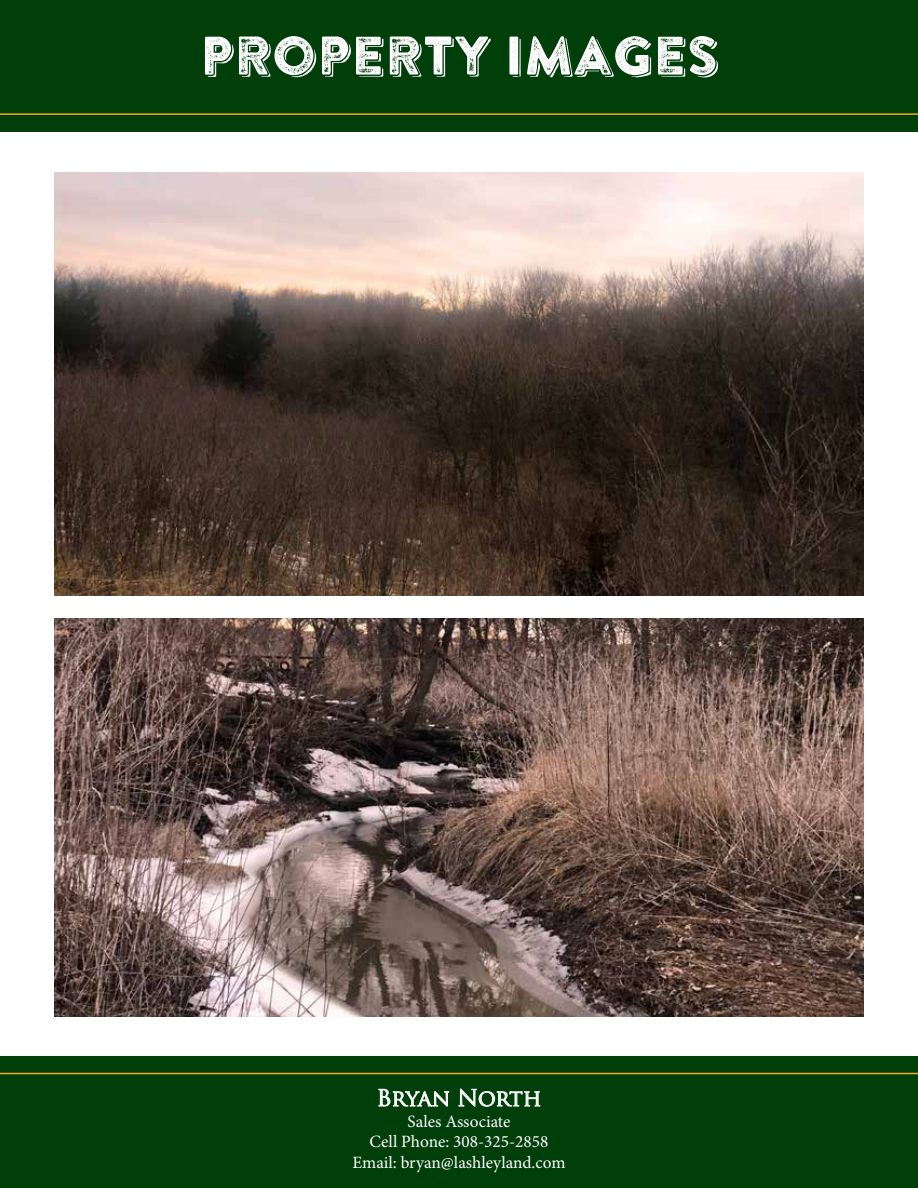
<style>
.page{position:relative;width:918px;height:1188px;background:#fff}
.page>*{position:absolute;margin:0;border:0;box-sizing:border-box;transform-origin:0 0}
.t1{font:54px "Brandon Printed Two Shadow";color:#fff}
.t2{font:22.2px "Trajan Pro";letter-spacing:-.015em;color:#fff}
.t3{font:17.25px/20.7px "Minion Pro";color:#fff;text-align:center}
</style>
<div class="page">
<div style="left:0;top:1056px;width:918px;height:132px;background:#003e0a"></div>
<hr style="left:0;top:1073px;width:918px;height:1px;background:#f5a81d">
<div style="left:0;top:0;width:918px;height:132px;background:#003e0a"></div>
<hr style="left:0;top:113px;width:918px;height:2px;background:#f5a81d">
<svg style="left:378px;top:1089px;width:72px;height:18px"></svg>
<svg style="left:458px;top:1088px;width:83px;height:19px"></svg>
<img style="left:54px;top:619px;width:810px;height:397px">
<img style="left:54px;top:173px;width:810px;height:422px">
<h1 class="t1" style="left:200px;top:22px;width:520px">PROPERTY IMAGES</h1>
<p class="t2" style="left:376px;top:1084px;width:167px">Bryan North</p>
<p class="t3" style="left:352px;top:1111px;width:215px">Sales Associate<br>Cell Phone: 308-325-2858<br>Email: bryan@lashleyland.com</p>
</div>
